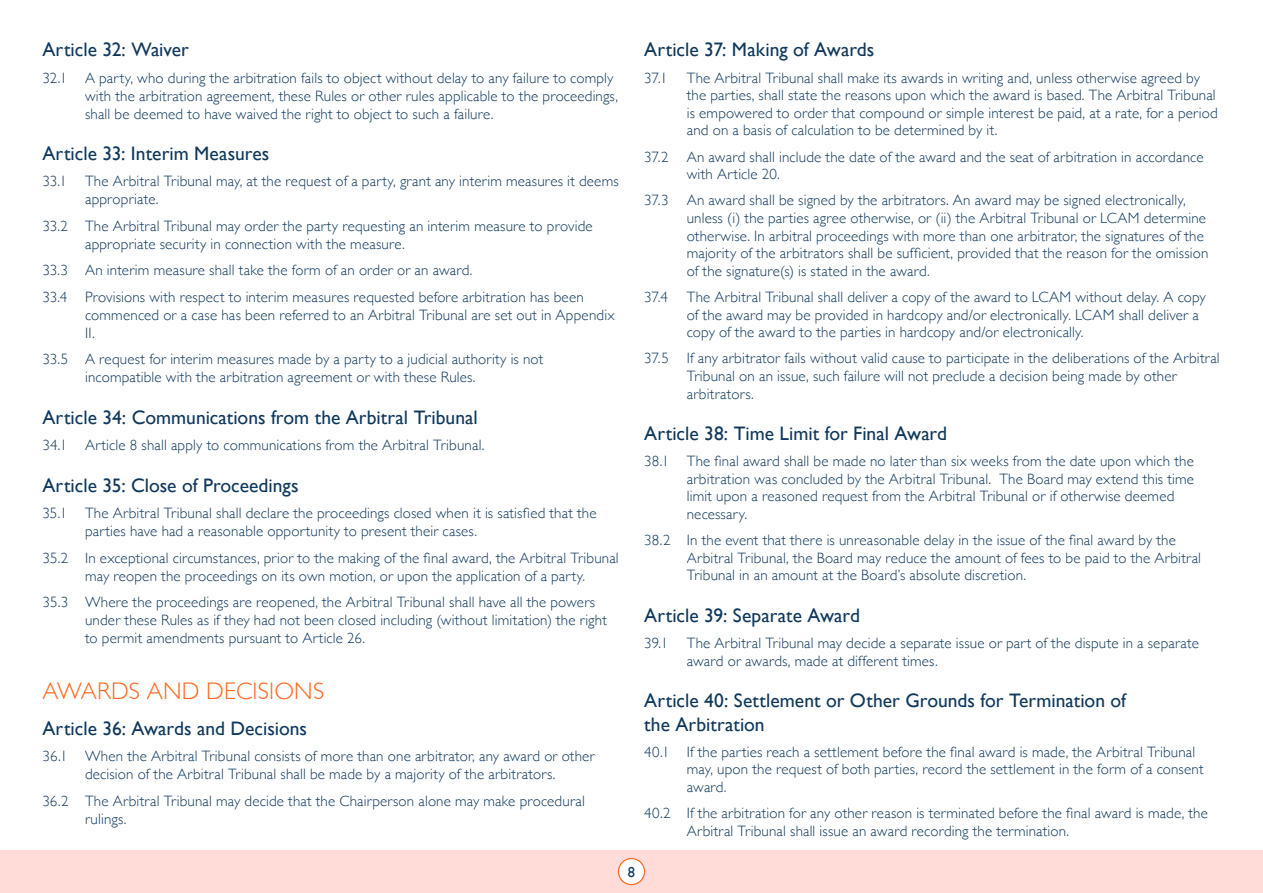
<style>
.page{position:relative;width:1263px;height:893px;background:#fff}
.page>*{position:absolute;margin:0;border:0;box-sizing:border-box;transform-origin:0 0}
.t1{font:300 24px "Gill Sans";letter-spacing:.005em;color:#ff681e}
.t2{font:19.5px/23.4px "Gill Sans";color:#0f385c}
.t3{font:300 15px/17.7px "Gill Sans";letter-spacing:.01em;color:#0f385c}
.t4{font:14.4px "Gill Sans";color:#0f385c}
</style>
<div class="page">
<div style="left:0;top:850px;width:1263px;height:43px;background:#ffdcd7"></div>
<div style="left:618px;top:858px;width:26px;height:27px;background:#fff;border-radius:50%"></div>
<div style="left:618px;top:858px;width:27px;height:27px;border:1px solid #ff681e;border-radius:50%"></div>
<h2 class="t2" style="left:43px;top:38px;width:148px">Article 32: Waiver</h2>
<p class="t3" style="left:85px;top:68px;width:534px;text-indent:-43px">32.1 A party, who during the arbitration fails to object without delay to any failure to comply with the arbitration agreement, these Rules or other rules applicable to the proceedings, shall be deemed to have waived the right to object to such a failure.</p>
<h2 class="t2" style="left:43px;top:141px;width:228px">Article 33: Interim Measures</h2>
<p class="t3" style="left:85px;top:172px;width:535px;text-indent:-43px">33.1 The Arbitral Tribunal may, at the request of a party, grant any interim measures it deems appropriate.</p>
<p class="t3" style="left:85px;top:216px;width:509px;text-indent:-43px">33.2 The Arbitral Tribunal may order the party requesting an interim measure to provide appropriate security in connection with the measure.</p>
<p class="t3" style="left:43px;top:257px;width:543px;line-height:26.5px">33.3 An interim measure shall take the form of an order or an award.<br>33.4 Provisions with respect to interim measures requested before arbitration has been</p>
<p class="t3" style="left:85px;top:305px;width:531px">commenced or a case has been referred to an Arbitral Tribunal are set out in Appendix<br>II.</p>
<p class="t3" style="left:85px;top:350px;width:460px;text-indent:-43px">33.5 A request for interim measures made by a party to a judicial authority is not incompatible with the arbitration agreement or with these Rules.</p>
<h2 class="t2" style="left:43px;top:405px;width:437px">Article 34: Communications from the Arbitral Tribunal</h2>
<p class="t3" style="left:43px;top:436px;width:442px">34.1 Article 8 shall apply to communications from the Arbitral Tribunal.</p>
<h2 class="t2" style="left:43px;top:473px;width:257px">Article 35: Close of Proceedings</h2>
<p class="t3" style="left:85px;top:504px;width:513px;text-indent:-43px">35.1 The Arbitral Tribunal shall declare the proceedings closed when it is satisfied that the parties have had a reasonable opportunity to present their cases.</p>
<p class="t3" style="left:43px;top:548px;width:578px;text-align:center">35.2 In exceptional circumstances, prior to the making of the final award, the Arbitral Tribunal may reopen the proceedings on its own motion, or upon the application of a party.</p>
<p class="t3" style="left:85px;top:593px;width:523px;text-indent:-43px">35.3 Where the proceedings are reopened, the Arbitral Tribunal shall have all the powers under these Rules as if they had not been closed including (without limitation) the right to permit amendments pursuant to Article 26.</p>
<h1 class="t1" style="left:43px;top:672px;width:283px">AWARDS AND DECISIONS</h1>
<h2 class="t2" style="left:43px;top:716px;width:266px">Article 36: Awards and Decisions</h2>
<p class="t3" style="left:43px;top:747px;width:554px;text-align:center">36.1 When the Arbitral Tribunal consists of more than one arbitrator, any award or other decision of the Arbitral Tribunal shall be made by a majority of the arbitrators.</p>
<p class="t3" style="left:85px;top:791px;width:501px;text-indent:-43px">36.2 The Arbitral Tribunal may decide that the Chairperson alone may make procedural rulings.</p>
<h2 class="t2" style="left:644px;top:38px;width:232px">Article 37: Making of Awards</h2>
<p class="t3" style="left:644px;top:68px;width:25px">37.1</p>
<p class="t3" style="left:687px;top:68px;width:532px">The Arbitral Tribunal shall make its awards in writing and, unless otherwise agreed by the parties, shall state the reasons upon which the award is based. The Arbitral Tribunal is empowered to order that compound or simple interest be paid, at a rate, for a period and on a basis of calculation to be determined by it.</p>
<p class="t3" style="left:687px;top:147px;width:518px;text-indent:-43px">37.2 An award shall include the date of the award and the seat of arbitration in accordance with Article 20.</p>
<p class="t3" style="left:687px;top:191px;width:523px;text-indent:-43px">37.3 An award shall be signed by the arbitrators. An award may be signed electronically, unless (i) the parties agree otherwise, or (ii) the Arbitral Tribunal or LCAM determine otherwise. In arbitral proceedings with more than one arbitrator, the signatures of the majority of the arbitrators shall be sufficient, provided that the reason for the omission of the signature(s) is stated in the award.</p>
<p class="t3" style="left:644px;top:287px;width:25px">37.4</p>
<p class="t3" style="left:687px;top:287px;width:521px">The Arbitral Tribunal shall deliver a copy of the award to LCAM without delay. A copy of the award may be provided in hardcopy and/or electronically. LCAM shall deliver a copy of the award to the parties in hardcopy and/or electronically.</p>
<p class="t3" style="left:687px;top:349px;width:534px;text-indent:-43px">37.5 If any arbitrator fails without valid cause to participate in the deliberations of the Arbitral<br>Tribunal on an issue, such failure will not preclude a decision being made by other arbitrators.</p>
<h2 class="t2" style="left:644px;top:421px;width:304px">Article 38: Time Limit for Final Award</h2>
<p class="t3" style="left:687px;top:452px;width:509px;text-indent:-43px">38.1 The final award shall be made no later than six weeks from the date upon which the arbitration was concluded by the Arbitral Tribunal. The Board may extend this time limit upon a reasoned request from the Arbitral Tribunal or if otherwise deemed necessary.</p>
<p class="t3" style="left:687px;top:531px;width:516px;text-indent:-43px">38.2 In the event that there is unreasonable delay in the issue of the final award by the<br>Arbitral Tribunal, the Board may reduce the amount of fees to be paid to the Arbitral<br>Tribunal in an amount at the Board’s absolute discretion.</p>
<h2 class="t2" style="left:644px;top:603px;width:217px">Article 39: Separate Award</h2>
<p class="t3" style="left:687px;top:633px;width:514px;text-indent:-43px">39.1 The Arbitral Tribunal may decide a separate issue or part of the dispute in a separate award or awards, made at different times.</p>
<h2 class="t2" style="left:644px;top:689px;width:483px">Article 40: Settlement or Other Grounds for Termination of the Arbitration</h2>
<p class="t3" style="left:687px;top:742px;width:518px;text-indent:-43px">40.1 If the parties reach a settlement before the final award is made, the Arbitral Tribunal may, upon the request of both parties, record the settlement in the form of a consent award.</p>
<p class="t3" style="left:687px;top:804px;width:523px;text-indent:-43px">40.2 If the arbitration for any other reason is terminated before the final award is made, the<br>Arbitral Tribunal shall issue an award recording the termination.</p>
<p class="t4" style="left:628px;top:863px;width:9px">8</p>
</div>
